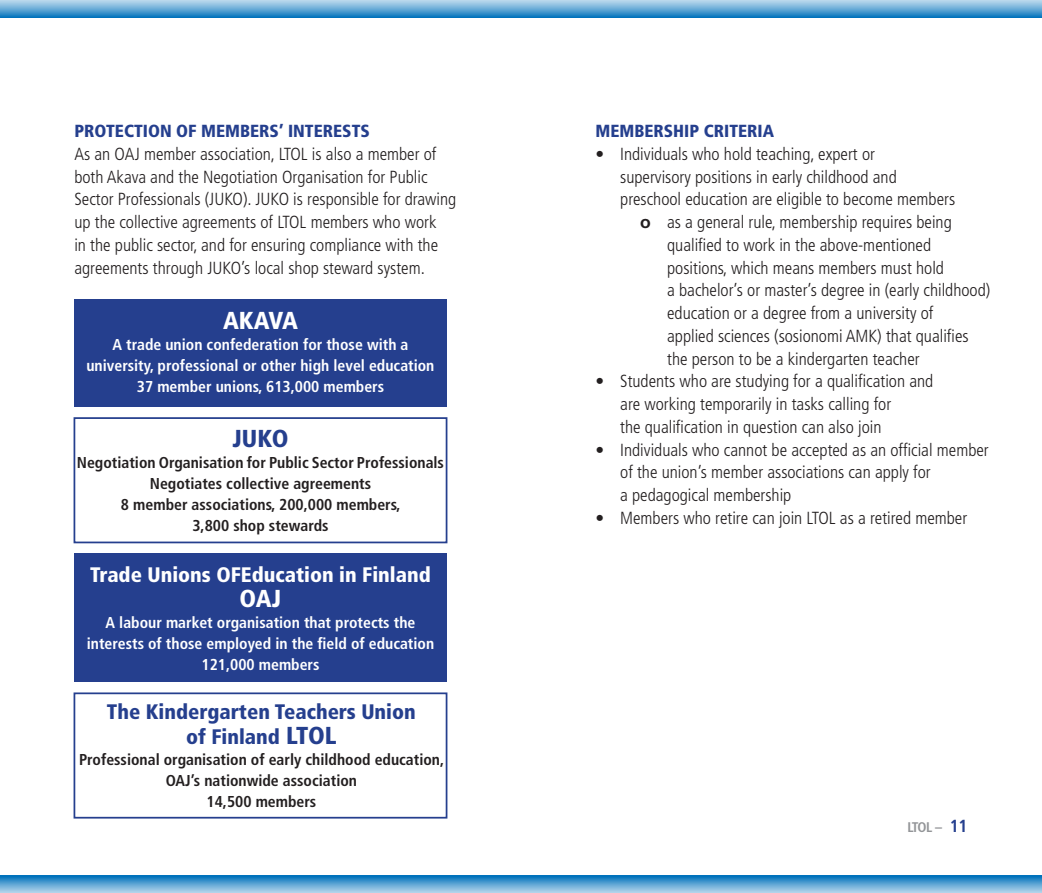
<style>
.page{position:relative;width:1042px;height:893px;background:#fff}
.page>*{position:absolute;margin:0;border:0;box-sizing:border-box;transform-origin:0 0}
.t1{font:900 condensed 24.5px "Frutiger";color:#fff}
.t2{font:900 condensed 24.5px "Frutiger";color:#253f8e}
.t3{font:900 condensed 21px/24.5px "Frutiger";color:#253f8e;text-align:center}
.t4{font:900 condensed 21px "Frutiger";color:#fff}
.t5{font:300 condensed 17.5px/22.8px "Frutiger";color:#231f20}
.t6{font:900 condensed 17.5px "Frutiger";color:#253f8e}
.t7{font:700 condensed 15.75px/21px "Frutiger";color:#231f20;text-align:center}
.t8{font:700 condensed 15.75px/21px "Frutiger";color:#fff;text-align:center}
.t9{font:700 condensed 14px "Frutiger";color:#939598}
.s1{font-size:24.5px}
.s2{font-weight:700;font-stretch:normal}
.s3{font-size:17.5px;color:#253f8e}
</style>
<div class="page">
<div style="left:74px;top:300px;width:372px;height:107px;background:#253f8e"></div>
<svg style="left:0;top:876px;width:1042px;height:17px;background:#5ea5d4"></svg>
<svg style="left:0;top:0;width:1042px;height:17px;background:#69abd7"></svg>
<div style="left:74px;top:417px;width:373px;height:126px;border:2px solid #253f8e"></div>
<div style="left:74px;top:554px;width:372px;height:128px;background:#253f8e"></div>
<div style="left:74px;top:692px;width:373px;height:127px;border:2px solid #253f8e"></div>
<p class="t6" style="left:74px;top:121px;width:297px">PROTECTION OF MEMBERS’ INTERESTS</p>
<p class="t5" style="left:74px;top:143px;width:383px">As an OAJ member association, LTOL is also a member of both Akava and the Negotiation Organisation for Public Sector Professionals (JUKO). JUKO is responsible for drawing up the collective agreements of LTOL members who work<br>in the public sector, and for ensuring compliance with the agreements through JUKO’s local shop steward system.</p>
<h1 class="t1" style="left:223px;top:306px;width:16px">akava</h1>
<p class="t8" style="left:86px;top:334px;width:349px">A trade union confederation for those with a university, professional or other high level education<br>37 member unions, 613,000 members</p>
<h1 class="t2" style="left:232px;top:423px;width:58px">JUKO</h1>
<p class="t7" style="left:77px;top:452px;width:369px">Negotiation Organisation for Public Sector Professionals Negotiates collective agreements<br>8 member associations, 200,000 members,<br>3,800 shop stewards</p>
<p class="t4" style="left:90px;top:562px;width:342px">Trade Unions OFEducation in Finland</p>
<h1 class="t1" style="left:240px;top:583px;width:15px">oaj</h1>
<p class="t8" style="left:87px;top:612px;width:349px">A labour market organisation that protects the interests of those employed in the field of education<br>121,000 members</p>
<p class="t3" style="left:107px;top:700px;width:310px">The Kindergarten Teachers Union of Finland <span class="s1">LTOL</span></p>
<p class="t7" style="left:79px;top:749px;width:367px">Professional organisation of early childhood education,<br>OAJ’s nationwide association<br>14,500 members</p>
<p class="t6" style="left:595px;top:121px;width:180px">MEMBERSHIP CRITERIA</p>
<p class="t5" style="left:595px;top:143px;width:281px">• Individuals who hold teaching, expert or</p>
<p class="t5" style="left:620px;top:165px;width:278px">supervisory positions in early childhood and</p>
<p class="t5" style="left:620px;top:188px;width:336px">preschool education are eligible to become members</p>
<p class="t5" style="left:640px;top:211px;width:313px"><span class="s2">o</span> as a general rule, membership requires being</p>
<p class="t5" style="left:667px;top:234px;width:265px">qualified to work in the above-mentioned</p>
<p class="t5" style="left:667px;top:256px;width:278px">positions, which means members must hold</p>
<p class="t5" style="left:667px;top:279px;width:325px">a bachelor’s or master’s degree in (early childhood)</p>
<p class="t5" style="left:667px;top:302px;width:268px">education or a degree from a university of</p>
<p class="t5" style="left:667px;top:325px;width:303px">applied sciences (sosionomi AMK) that qualifies</p>
<p class="t5" style="left:667px;top:347px;width:254px">the person to be a kindergarten teacher</p>
<p class="t5" style="left:620px;top:370px;width:315px;text-indent:-25px">• Students who are studying for a qualification and are working temporarily in tasks calling for<br>the qualification in question can also join</p>
<p class="t5" style="left:620px;top:438px;width:370px;text-indent:-25px">• Individuals who cannot be accepted as an official member of the union’s member associations can apply for<br>a pedagogical membership</p>
<p class="t5" style="left:595px;top:507px;width:373px">• Members who retire can join LTOL as a retired member</p>
<p class="t9" style="left:907px;top:818px;width:62px">LTOL – <span class="s3">11</span></p>
</div>
